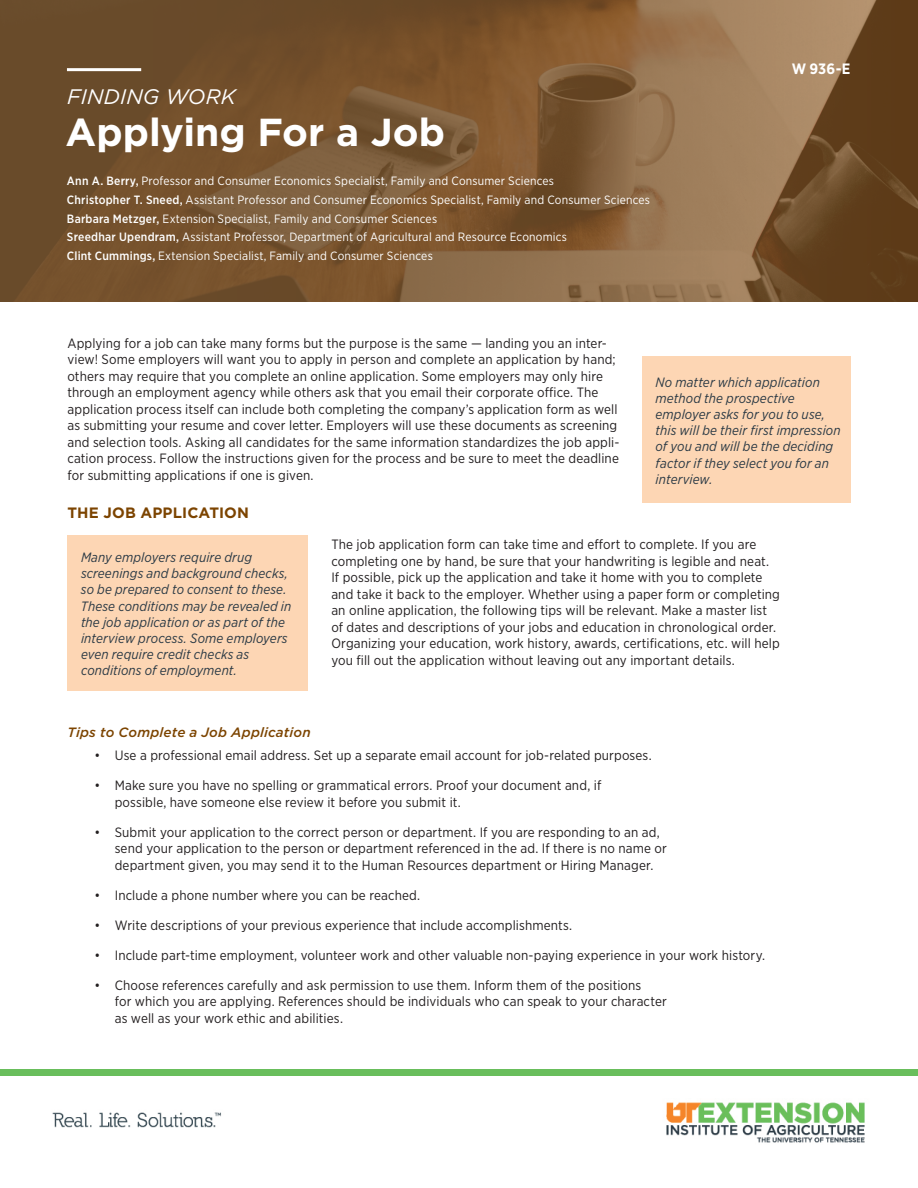
<style>
.page{position:relative;width:918px;height:1188px;background:#fff}
.page>*{position:absolute;margin:0;border:0;box-sizing:border-box;transform-origin:0 0}
.t1{font:700 39px "Gotham";color:#fff}
.t2{font:italic 21px "Gotham";letter-spacing:.005em;color:#fff}
.t3{font:700 15px "Gotham";letter-spacing:.01em;color:#7c4400}
.PB_Number{font:700 15px "Gotham Narrow";color:#fff}
.Body_Text{font:13.5px/16.5px "Gotham Narrow";letter-spacing:.01em;color:#231f20}
.figure_titles{font:italic 13.5px/16.2px "Gotham Narrow";letter-spacing:.01em;color:#2b3a45}
.t4{font:italic 500 13.5px "Gotham";letter-spacing:.01em;color:#7c4400}
.Author_Name___Cred{font:12px "Gotham Narrow";letter-spacing:.015em;color:#fff}
.s1{font-weight:500}
</style>
<div class="page">
<svg style="left:0;top:0;width:918px;height:302px;background:#7c5a36"></svg>
<img style="left:52px;top:1102px;width:813px;height:41px">
<div style="left:0;top:1069px;width:918px;height:7px;background:#69be5c"></div>
<hr style="left:67px;top:68px;width:74px;height:3px;background:#fff">
<div style="left:642px;top:356px;width:208px;height:147px;background:#fdd6b4"></div>
<div style="left:68px;top:535px;width:240px;height:156px;background:#fdd6b4"></div>
<p class="t2" style="left:67px;top:83px;width:170px">FINDING WORK</p>
<p class="t1" style="left:66px;top:106px;width:381px">Applying For a Job</p>
<p class="Author_Name___Cred" style="left:67px;top:174px;width:489px"><span class="s1">Ann A. Berry,</span> Professor and Consumer Economics Specialist, Family and Consumer Sciences</p>
<p class="Author_Name___Cred" style="left:67px;top:192px;width:585px"><span class="s1">Christopher T. Sneed,</span> Assistant Professor and Consumer Economics Specialist, Family and Consumer Sciences</p>
<p class="Author_Name___Cred" style="left:67px;top:211px;width:372px"><span class="s1">Barbara Metzger,</span> Extension Specialist, Family and Consumer Sciences</p>
<p class="Author_Name___Cred" style="left:67px;top:230px;width:502px"><span class="s1">Sreedhar Upendram,</span> Assistant Professor, Department of Agricultural and Resource Economics</p>
<p class="Author_Name___Cred" style="left:67px;top:248px;width:367px"><span class="s1">Clint Cummings,</span> Extension Specialist, Family and Consumer Sciences</p>
<p class="PB_Number" style="left:792px;top:59px;width:60px">W 936-E</p>
<p class="Body_Text" style="left:68px;top:334px;width:553px">Applying for a job can take many forms but the purpose is the same — landing you an inter&shy;view! Some employers will want you to apply in person and complete an application by hand; others may require that you complete an online application. Some employers may only hire through an employment agency while others ask that you email their corporate office. The application process itself can include both completing the company’s application form as well as submitting your resume and cover letter. Employers will use these documents as screening and selection tools. Asking all candidates for the same information standardizes the job appli&shy;cation process. Follow the instructions given for the process and be sure to meet the deadline for submitting applications if one is given.</p>
<p class="t3" style="left:68px;top:503px;width:183px">THE JOB APPLICATION</p>
<p class="figure_titles" style="left:656px;top:373px;width:187px">No matter which application method the prospective employer asks for you to use, this will be their first impression of you and will be the deciding factor if they select you for an interview.</p>
<p class="figure_titles" style="left:81px;top:549px;width:212px">Many employers require drug screenings and background checks, so be prepared to consent to these.<br>These conditions may be revealed in the job application or as part of the interview process. Some employers even require credit checks as conditions of employment.</p>
<p class="Body_Text" style="left:331px;top:536px;width:450px">The job application form can take time and effort to complete. If you are completing one by hand, be sure that your handwriting is legible and neat.<br>If possible, pick up the application and take it home with you to complete and take it back to the employer. Whether using a paper form or completing an online application, the following tips will be relevant. Make a master list of dates and descriptions of your jobs and education in chronological order.<br>Organizing your education, work history, awards, certifications, etc. will help you fill out the application without leaving out any important details.</p>
<p class="t4" style="left:68px;top:724px;width:245px">Tips to Complete a Job Application</p>
<p class="Body_Text" style="left:94px;top:747px;width:559px">• Use a professional email address. Set up a separate email account for job-related purposes.</p>
<p class="Body_Text" style="left:115px;top:777px;width:488px;text-indent:-20px">• Make sure you have no spelling or grammatical errors. Proof your document and, if possible, have someone else review it before you submit it.</p>
<p class="Body_Text" style="left:115px;top:824px;width:554px;text-indent:-20px">• Submit your application to the correct person or department. If you are responding to an ad, send your application to the person or department referenced in the ad. If there is no name or department given, you may send it to the Human Resources department or Hiring Manager.</p>
<p class="Body_Text" style="left:94px;top:887px;width:327px">• Include a phone number where you can be reached.</p>
<p class="Body_Text" style="left:94px;top:917px;width:479px">• Write descriptions of your previous experience that include accomplishments.</p>
<p class="Body_Text" style="left:94px;top:947px;width:672px">• Include part-time employment, volunteer work and other valuable non-paying experience in your work history.</p>
<p class="Body_Text" style="left:115px;top:977px;width:554px;text-indent:-20px">• Choose references carefully and ask permission to use them. Inform them of the positions<br>for which you are applying. References should be individuals who can speak to your character as well as your work ethic and abilities.</p>
</div>
